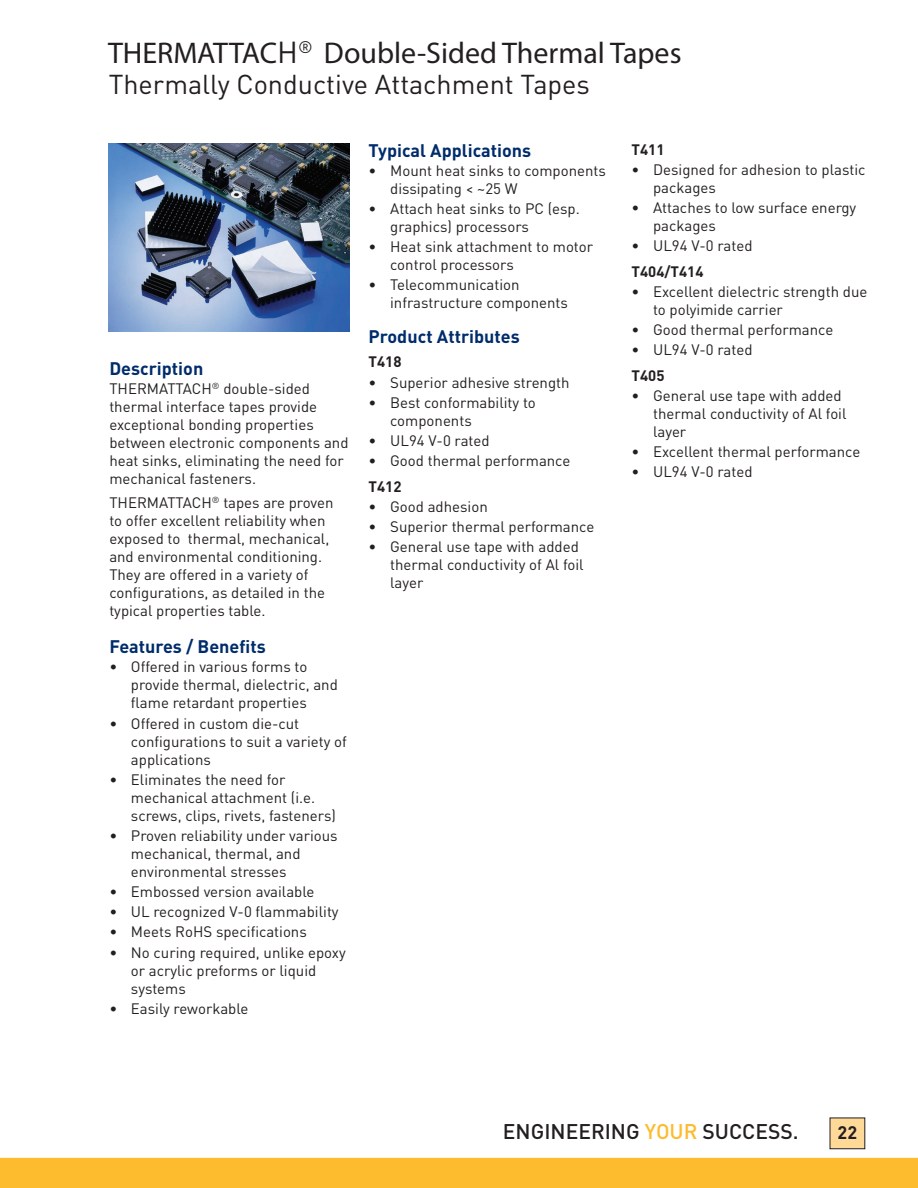
<style>
.page{position:relative;width:918px;height:1188px;background:#fff}
.page>*{position:absolute;margin:0;border:0;box-sizing:border-box;transform-origin:0 0}
.t1{font:30px "Myriad Pro";color:#231f20}
.t2{font:27px "DINOT";color:#231f20}
.t3{font:500 21px "DINOT";color:#231f20}
.t4{font:700 18px "DINOT";color:#002c6b}
.t5{font:700 18px "DINOT";color:#231f20}
.t6{font:15px/18px "DINOT";color:#231f20}
.t7{font:700 15px "DINOT";color:#231f20}
.s1{font-family:"DINOT"}
.s2{color:#fdbb2e}
</style>
<div class="page">
<div style="left:0;top:1158px;width:918px;height:30px;background:#fdbb2e"></div>
<div style="left:830px;top:1118px;width:35px;height:31px;background:#fed998"></div>
<img style="left:108px;top:143px;width:242px;height:188px">
<h1 class="t1" style="left:108px;top:34px;width:575px">THERMATTAC<span class="s1">H</span><sup>®</sup> Double-Sided Thermal Tapes</h1>
<h2 class="t2" style="left:109px;top:66px;width:483px">Thermally Conductive Attachment Tapes</h2>
<p class="t4" style="left:109px;top:356px;width:95px">Description</p>
<p class="t6" style="left:109px;top:379px;width:241px">THERMATTACH<sup>®</sup> double-sided thermal interface tapes provide exceptional bonding properties between electronic components and heat sinks, eliminating the need for mechanical fasteners.</p>
<p class="t6" style="left:109px;top:492px;width:226px">THERMATTACH<sup>®</sup> tapes are proven to offer excellent reliability when exposed to thermal, mechanical, and environmental conditioning.<br>They are offered in a variety of configurations, as detailed in the typical properties table.</p>
<p class="t4" style="left:109px;top:635px;width:158px">Features / Benefits</p>
<p class="t6" style="left:131px;top:657px;width:208px;text-indent:-22px">• Offered in various forms to provide thermal, dielectric, and flame retardant properties</p>
<p class="t6" style="left:131px;top:714px;width:218px;text-indent:-22px">• Offered in custom die-cut configurations to suit a variety of applications</p>
<p class="t6" style="left:131px;top:770px;width:206px;text-indent:-22px">• Eliminates the need for mechanical attachment (i.e. screws, clips, rivets, fasteners)</p>
<p class="t6" style="left:131px;top:826px;width:208px;text-indent:-22px">• Proven reliability under various mechanical, thermal, and environmental stresses</p>
<p class="t6" style="left:109px;top:882px;width:207px">• Embossed version available</p>
<p class="t6" style="left:109px;top:902px;width:231px">• UL recognized V-0 flammability</p>
<p class="t6" style="left:109px;top:922px;width:199px">• Meets RoHS specifications</p>
<p class="t6" style="left:131px;top:942px;width:216px;text-indent:-22px">• No curing required, unlike epoxy or acrylic preforms or liquid systems</p>
<p class="t6" style="left:109px;top:999px;width:141px">• Easily reworkable</p>
<p class="t4" style="left:369px;top:138px;width:164px">Typical Applications</p>
<p class="t6" style="left:390px;top:161px;width:217px;text-indent:-22px">• Mount heat sinks to components dissipating &lt; ~25 W</p>
<p class="t6" style="left:390px;top:199px;width:191px;text-indent:-22px">• Attach heat sinks to PC (esp. graphics) processors</p>
<p class="t6" style="left:390px;top:237px;width:204px;text-indent:-22px">• Heat sink attachment to motor control processors</p>
<p class="t6" style="left:390px;top:275px;width:179px;text-indent:-22px">• Telecommunication infrastructure components</p>
<p class="t4" style="left:369px;top:324px;width:153px">Product Attributes</p>
<p class="t7" style="left:369px;top:352px;width:34px">T418</p>
<p class="t6" style="left:369px;top:373px;width:203px">• Superior adhesive strength</p>
<p class="t6" style="left:390px;top:393px;width:147px;text-indent:-22px">• Best conformability to components</p>
<p class="t6" style="left:369px;top:431px;width:123px">• UL94 V-0 rated</p>
<p class="t6" style="left:369px;top:451px;width:203px">• Good thermal performance</p>
<p class="t7" style="left:369px;top:476px;width:34px">T412</p>
<p class="t6" style="left:369px;top:497px;width:121px">• Good adhesion</p>
<p class="t6" style="left:369px;top:517px;width:227px">• Superior thermal performance</p>
<p class="t6" style="left:390px;top:537px;width:195px;text-indent:-22px">• General use tape with added thermal conductivity of Al foil layer</p>
<p class="t7" style="left:632px;top:139px;width:34px">T411</p>
<p class="t6" style="left:653px;top:160px;width:214px;text-indent:-22px">• Designed for adhesion to plastic packages</p>
<p class="t6" style="left:653px;top:198px;width:205px;text-indent:-22px">• Attaches to low surface energy packages</p>
<p class="t6" style="left:632px;top:236px;width:123px">• UL94 V-0 rated</p>
<p class="t7" style="left:632px;top:261px;width:74px">T404/T414</p>
<p class="t6" style="left:653px;top:282px;width:216px;text-indent:-22px">• Excellent dielectric strength due to polyimide carrier</p>
<p class="t6" style="left:632px;top:320px;width:203px">• Good thermal performance</p>
<p class="t6" style="left:632px;top:340px;width:123px">• UL94 V-0 rated</p>
<p class="t7" style="left:632px;top:365px;width:34px">T405</p>
<p class="t6" style="left:653px;top:386px;width:195px;text-indent:-22px">• General use tape with added thermal conductivity of Al foil layer</p>
<p class="t6" style="left:632px;top:442px;width:230px">• Excellent thermal performance</p>
<p class="t6" style="left:632px;top:462px;width:123px">• UL94 V-0 rated</p>
<h3 class="t3" style="left:503px;top:1118px;width:297px">ENGINEERING <span class="s2">YOUR</span> SUCCESS.</h3>
<p class="t5" style="left:838px;top:1120px;width:21px">22</p>
</div>
